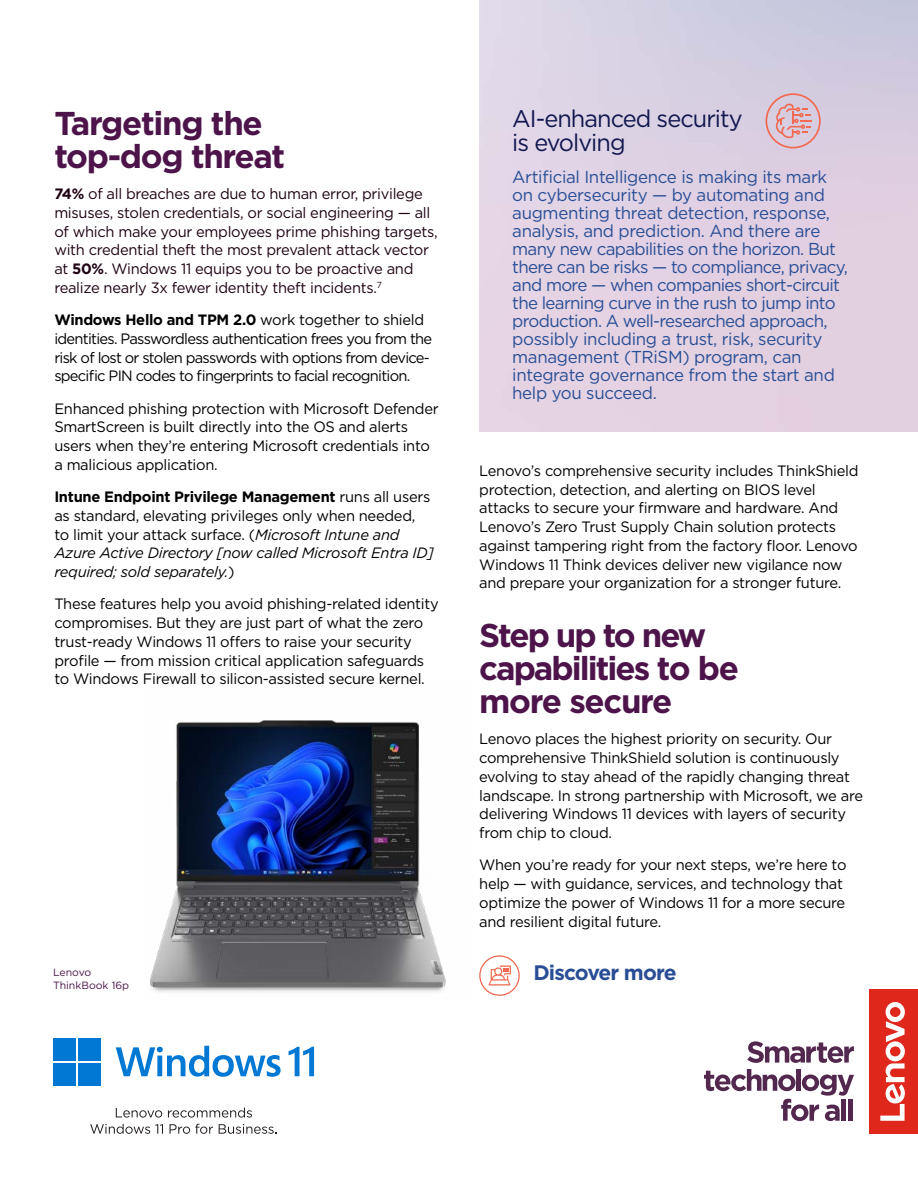
<style>
.page{position:relative;width:918px;height:1188px;background:#fff}
.page>*{position:absolute;margin:0;border:0;box-sizing:border-box;transform-origin:0 0}
.t1{font:700 33px/33px "Gotham";letter-spacing:-.055em;color:#4d144a}
.t2{font:24px/24px "Gotham";letter-spacing:-.04em;color:#11184f}
.t3{font:700 21px "Gotham";letter-spacing:-.04em;color:#294e95}
.t4{font:17.25px/18px "Gotham";letter-spacing:-.02em;color:#294e95}
.t5{font:15px/18.8px "Gotham";letter-spacing:-.02em;color:#000}
.t6{font:15px/18.8px "Gotham";letter-spacing:-.02em;color:#1e0013}
.t7{font:italic 15px/18.8px "Gotham";letter-spacing:-.02em;color:#000}
.t8{font:15px/18.8px "Gotham";letter-spacing:-.05em;color:#000}
.t9{font:10.5px "Gotham";color:#4d144a}
.s1{font-weight:700}
.s2{font-weight:700;font-style:normal}
.s3{font-style:normal}
</style>
<div class="page">
<svg style="left:766px;top:93px;width:55px;height:56px;background:#dcb7c1"></svg>
<div style="left:53px;top:1038px;width:23px;height:23px;background:#0078d4"></div>
<div style="left:78px;top:1038px;width:23px;height:23px;background:#0078d4"></div>
<div style="left:53px;top:1063px;width:23px;height:23px;background:#0078d4"></div>
<div style="left:78px;top:1063px;width:23px;height:23px;background:#0078d4"></div>
<svg style="left:116px;top:1046px;width:165px;height:31px"></svg>
<svg style="left:289px;top:1047px;width:25px;height:29px"></svg>
<svg style="left:116px;top:1108px;width:46px;height:10px"></svg>
<svg style="left:168px;top:1108px;width:84px;height:10px"></svg>
<svg style="left:90px;top:1124px;width:73px;height:10px"></svg>
<svg style="left:170px;top:1124px;width:43px;height:10px"></svg>
<svg style="left:219px;top:1124px;width:58px;height:10px"></svg>
<svg style="left:747px;top:1041px;width:107px;height:22px"></svg>
<svg style="left:704px;top:1069px;width:150px;height:52px"></svg>
<hr style="left:842px;top:1099px;width:4px;height:22px;background:#53284f">
<hr style="left:848px;top:1099px;width:4px;height:22px;background:#53284f">
<div style="left:869px;top:989px;width:49px;height:145px;background:#df271c"></div>
<svg style="left:880px;top:1002px;width:25px;height:119px"></svg>
<img style="left:150px;top:720px;width:296px;height:272px">
<svg style="left:479px;top:955px;width:41px;height:41px"></svg>
<h1 class="t1" style="left:54px;top:106px;width:232px">Targeting the top-dog threat</h1>
<p class="t6" style="left:54px;top:184px;width:385px"><span class="s1">74%</span> of all breaches are due to human error, privilege misuses, stolen credentials, or social engineering — all of which make your employees prime phishing targets, with credential theft the most prevalent attack vector at <span class="s1">50%</span>. Windows 11 equips you to be proactive and realize nearly 3x fewer identity theft incidents.<sup>7</sup></p>
<p class="t8" style="left:54px;top:310px;width:379px"><span class="s1">Windows Hello and TPM 2.0</span> work together to shield identities. Passwordless authentication frees you from the risk of lost or stolen passwords with options from device&shy;specific PIN codes to fingerprints to facial recognition.</p>
<p class="t5" style="left:54px;top:399px;width:386px">Enhanced phishing protection with Microsoft Defender SmartScreen is built directly into the OS and alerts users when they’re entering Microsoft credentials into a malicious application.</p>
<p class="t7" style="left:54px;top:487px;width:381px"><span class="s2">Intune Endpoint Privilege Management</span> <span class="s3">runs all users as standard, elevating privileges only when needed, to limit your attack surface. (</span>Microsoft Intune and Azure Active Directory [now called Microsoft Entra ID] required; sold separately.<span class="s3">)</span></p>
<p class="t5" style="left:54px;top:594px;width:386px">These features help you avoid phishing-related identity compromises. But they are just part of what the zero trust-ready Windows 11 offers to raise your security profile — from mission critical application safeguards to Windows Firewall to silicon-assisted secure kernel.</p>
<h2 class="t2" style="left:512px;top:106px;width:232px">AI-enhanced security is evolving</h2>
<p class="t4" style="left:512px;top:167px;width:337px">Artificial Intelligence is making its mark on cybersecurity — by automating and augmenting threat detection, response, analysis, and prediction. And there are many new capabilities on the horizon. But there can be risks — to compliance, privacy, and more — when companies short-circuit the learning curve in the rush to jump into production. A well-researched approach, possibly including a trust, risk, security management (TRiSM) program, can integrate governance from the start and help you succeed.</p>
<p class="t5" style="left:479px;top:461px;width:381px">Lenovo’s comprehensive security includes ThinkShield protection, detection, and alerting on BIOS level attacks to secure your firmware and hardware. And Lenovo’s Zero Trust Supply Chain solution protects against tampering right from the factory floor. Lenovo Windows 11 Think devices deliver new vigilance now and prepare your organization for a stronger future.</p>
<h1 class="t1" style="left:479px;top:619px;width:261px">Step up to new capabilities to be more secure</h1>
<p class="t5" style="left:479px;top:729px;width:385px">Lenovo places the highest priority on security. Our comprehensive ThinkShield solution is continuously evolving to stay ahead of the rapidly changing threat landscape. In strong partnership with Microsoft, we are delivering Windows 11 devices with layers of security from chip to cloud.</p>
<p class="t5" style="left:479px;top:855px;width:369px">When you’re ready for your next steps, we’re here to help — with guidance, services, and technology that optimize the power of Windows 11 for a more secure and resilient digital future.</p>
<p class="t9" style="left:53px;top:965px;width:40px">Lenovo</p>
<h3 class="t3" style="left:533px;top:959px;width:145px">Discover more</h3>
<p class="t9" style="left:53px;top:978px;width:78px">ThinkBook 16p</p>
</div>
